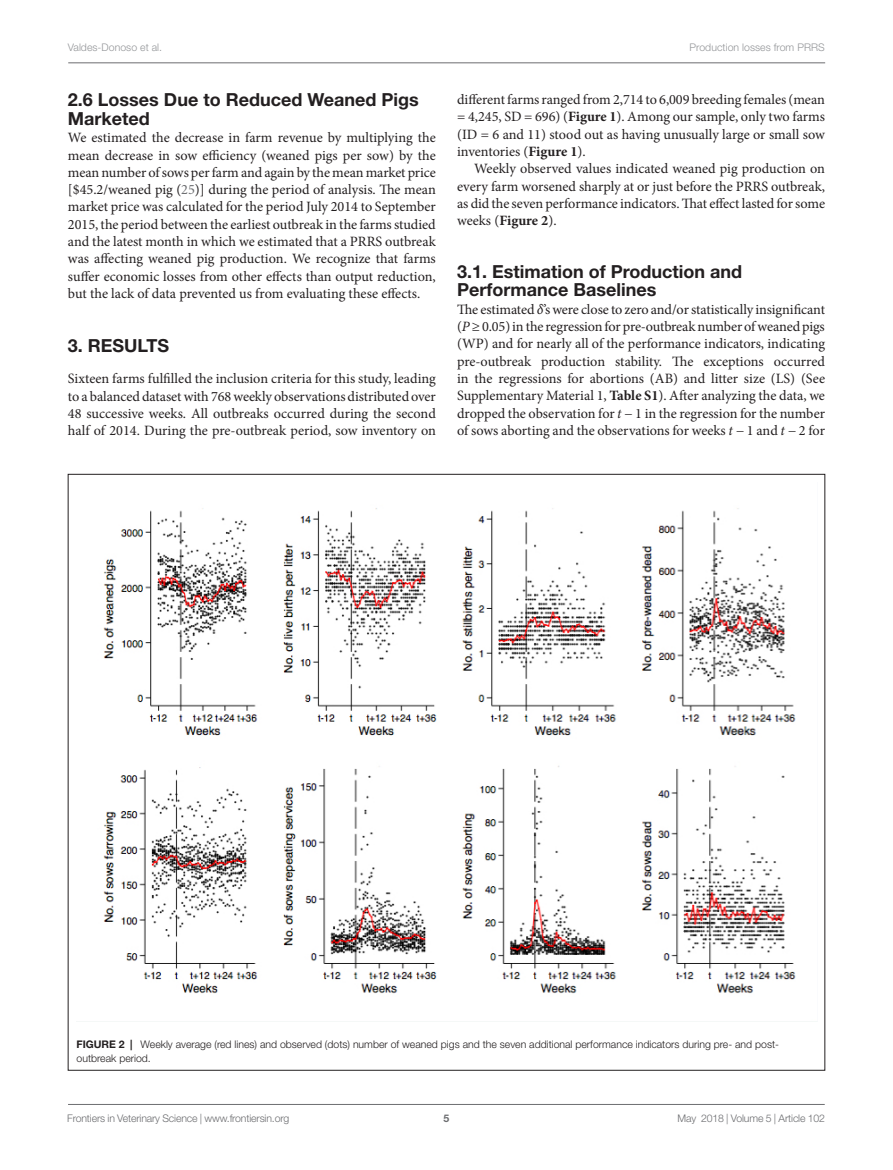
<style>
.page{position:relative;width:893px;height:1170px;background:#fff}
.page>*{position:absolute;margin:0;border:0;box-sizing:border-box;transform-origin:0 0}
.t1{font:700 18px/18.8px "Helvetica Neue LT Std";color:#231f20}
.t2{font:14.25px/17.4px "Minion Pro";letter-spacing:-.005em;color:#231f20;text-align:justify}
.t3{font:300 10.5px/14.2px "Helvetica Neue LT Std";color:#231f20}
.t4{font:300 10.5px "Helvetica Neue LT Std";letter-spacing:-.015em;color:#6c6d70}
.t5{font:300 10.5px "Helvetica Neue LT Std";letter-spacing:.005em;color:#939598}
.t6{font:700 10.5px "Helvetica Neue LT Std";color:#6c6d70}
.s1{color:#6c6d70}
.s2{font-weight:700}
.s3{font-style:italic}
</style>
<div class="page">
<hr style="left:68px;top:63px;width:757px;height:1px;background:#6c6d70">
<hr style="left:68px;top:1104px;width:757px;height:1px;background:#6c6d70">
<img style="left:103px;top:508px;width:693px;height:486px">
<p class="t5" style="left:68px;top:41px;width:96px">Valdes-Donoso et al.</p>
<p class="t1" style="left:68px;top:90px;width:352px">2.6 Losses Due to Reduced Weaned Pigs<br>Marketed</p>
<p class="t2" style="left:68px;top:129px;width:369px">We estimated the decrease in farm revenue by multiplying the mean decrease in sow efficiency (weaned pigs per sow) by the mean number of sows per farm and again by the mean market price [$45.2/weaned pig (<span class="s1">25</span>)] during the period of analysis. The mean market price was calculated for the period July 2014 to September 2015, the period between the earliest outbreak in the farms studied and the latest month in which we estimated that a PRRS outbreak was affecting weaned pig production. We recognize that farms suffer economic losses from other effects than output reduction, but the lack of data prevented us from evaluating these effects.</p>
<p class="t1" style="left:68px;top:335px;width:103px">3. Results</p>
<p class="t2" style="left:68px;top:370px;width:369px">Sixteen farms fulfilled the inclusion criteria for this study, leading to a balanced dataset with 768 weekly observations distributed over 48 successive weeks. All outbreaks occurred during the second half of 2014. During the pre-outbreak period, sow inventory on</p>
<p class="t5" style="left:690px;top:41px;width:137px">Production losses from PRRS</p>
<p class="t2" style="left:457px;top:91px;width:369px">different farms ranged from 2,714 to 6,009 breeding females (mean = 4,245, SD = 696) (<span class="s2">Figure 1</span>). Among our sample, only two farms (ID = 6 and 11) stood out as having unusually large or small sow inventories (<span class="s2">Figure 1</span>).</p>
<p class="t2" style="left:457px;top:160px;width:369px;text-indent:17px">Weekly observed values indicated weaned pig production on every farm worsened sharply at or just before the PRRS outbreak, as did the seven performance indicators. That effect lasted for some weeks (<span class="s2">Figure 2</span>).</p>
<p class="t1" style="left:457px;top:261px;width:286px">3.1. Estimation of Production and<br>Performance Baselines</p>
<p class="t2" style="left:457px;top:300px;width:369px">The estimated <span class="s3">δ</span>’s were close to zero and/or statistically insignificant (<span class="s3">P</span> ≥ 0.05) in the regression for pre-outbreak number of weaned pigs (WP) and for nearly all of the performance indicators, indicating pre-outbreak production stability. The exceptions occurred in the regressions for abortions (AB) and litter size (LS) (See Supplementary Material 1, <span class="s2">Table S1</span>). After analyzing the data, we dropped the observation for <span class="s3">t −</span> 1 in the regression for the number of sows aborting and the observations for weeks <span class="s3">t −</span> 1 and <span class="s3">t −</span> 2 for</p>
<p class="t3" style="left:77px;top:1036px;width:704px"><span class="s2">FIG URE 2 |</span> Weekly average (red lines) and observed (dots) number of weaned pigs and the seven additional performance indicators during pre- and post&shy;outbreak period.</p>
<p class="t4" style="left:67px;top:1111px;width:224px">Frontiers in Veterinary Science | www.frontiersin.org</p>
<p class="t6" style="left:443px;top:1111px;width:7px">5</p>
<p class="t4" style="left:677px;top:1111px;width:149px">May 2018 | Volume 5 | Article 102</p>
</div>
